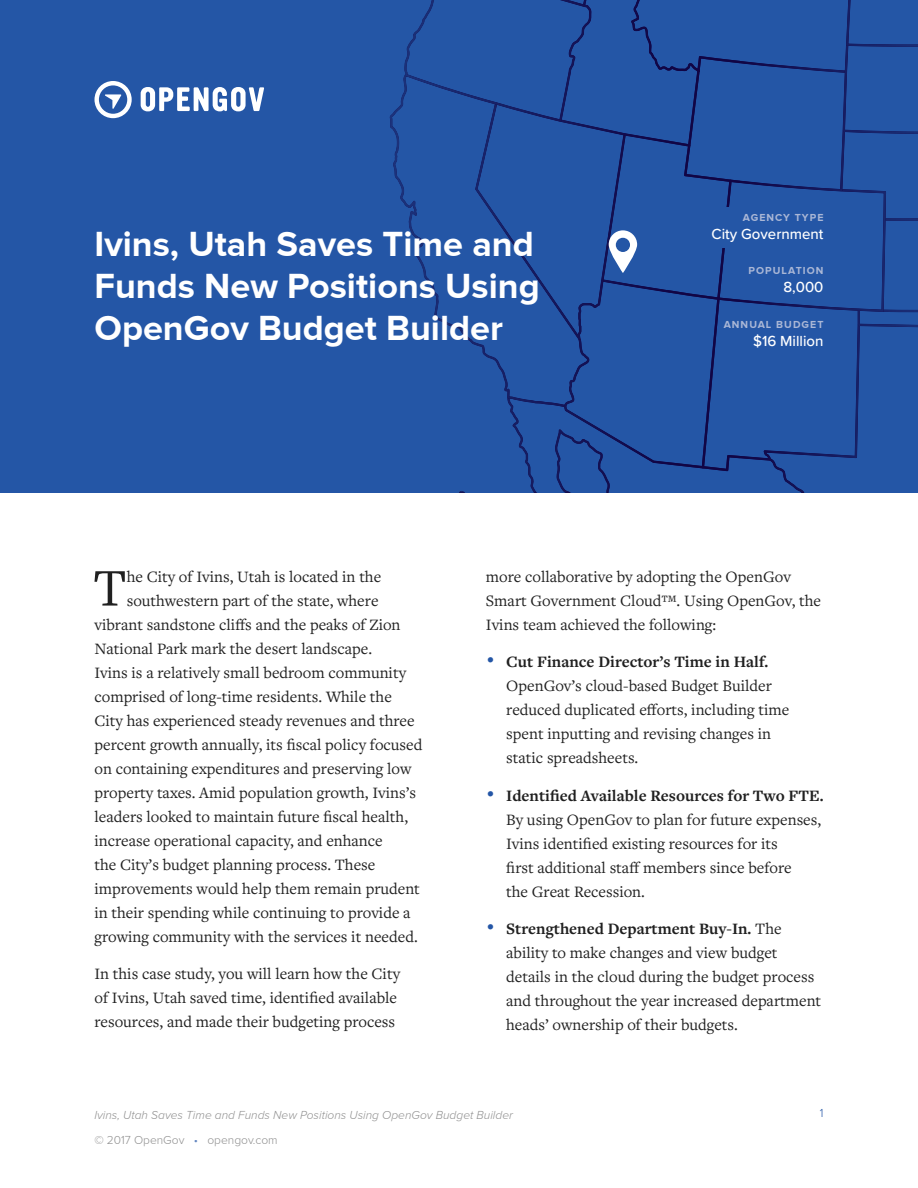
<style>
.page{position:relative;width:918px;height:1188px;background:#fff}
.page>*{position:absolute;margin:0;border:0;box-sizing:border-box;transform-origin:0 0}
.t1{font:54.9px "Freight Text Pro";color:#202020}
.t2{font:700 36px/42px "Proxima Nova";color:#fff}
.t3{font:16.5px/24px "Freight Text Pro";color:#202020}
.t4{font:500 15px "Proxima Nova";color:#fff}
.t5{font:italic 300 12px/25px "Proxima Nova";color:#8f8f8f}
.t6{font:300 12px "Proxima Nova";color:#2456a6}
.t7{font:700 10.5px "Proxima Nova";letter-spacing:.1em;color:#aab7d6}
.s1{font-family:"Merriweather";font-weight:700;font-size:21px;color:#2456a6}
.s2{font-weight:700}
.s3{font-style:normal}
.s4{font-style:normal;color:#6689c1}
</style>
<div class="page">
<div style="left:0;top:0;width:918px;height:492px;background:#2456a6"></div>
<img style="left:390px;top:77px;width:14px;height:126px">
<svg style="left:94px;top:81px;width:38px;height:37px"></svg>
<svg style="left:141px;top:87px;width:123px;height:24px"></svg>
<svg style="left:404px;top:0;width:514px;height:492px"></svg>
<div style="left:704px;top:208px;width:29px;height:40px;background:#2456a6"></div>
<h2 class="t2" style="left:94px;top:224px;width:447px">Ivins, Utah Saves Time and<br>Funds New Positions Using<br>OpenGov Budget Builder</h2>
<p class="t7" style="left:743px;top:211px;width:82px">AGENCY TYPE</p>
<p class="t4" style="left:712px;top:225px;width:113px">City Government</p>
<p class="t7" style="left:749px;top:265px;width:76px">POPULATION</p>
<p class="t4" style="left:783px;top:278px;width:42px">8,000</p>
<p class="t7" style="left:724px;top:319px;width:101px">ANNUAL BUDGET</p>
<p class="t4" style="left:753px;top:332px;width:72px">$16 Million</p>
<h1 class="t1" style="left:93px;top:552px;width:35px">T</h1>
<p class="t3" style="left:127px;top:564px;width:256px">he City of Ivins, Utah is located in the</p>
<p class="t3" style="left:127px;top:588px;width:253px">southwestern part of the state, where</p>
<p class="t3" style="left:95px;top:612px;width:308px">vibrant sandstone cliffs and the peaks of Zion</p>
<p class="t3" style="left:95px;top:636px;width:279px">National Park mark the desert landscape.</p>
<p class="t3" style="left:95px;top:660px;width:313px">Ivins is a relatively small bedroom community</p>
<p class="t3" style="left:95px;top:684px;width:299px">comprised of long-time residents. While the</p>
<p class="t3" style="left:95px;top:708px;width:322px">City has experienced steady revenues and three</p>
<p class="t3" style="left:95px;top:732px;width:329px">percent growth annually, its fiscal policy focused</p>
<p class="t3" style="left:95px;top:756px;width:319px">on containing expenditures and preserving low</p>
<p class="t3" style="left:95px;top:780px;width:323px">property taxes. Amid population growth, Ivins’s</p>
<p class="t3" style="left:95px;top:804px;width:315px">leaders looked to maintain future fiscal health,</p>
<p class="t3" style="left:95px;top:828px;width:290px">increase operational capacity, and enhance</p>
<p class="t3" style="left:95px;top:852px;width:282px">the City’s budget planning process. These</p>
<p class="t3" style="left:95px;top:876px;width:327px">improvements would help them remain prudent</p>
<p class="t3" style="left:95px;top:900px;width:318px">in their spending while continuing to provide a</p>
<p class="t3" style="left:95px;top:924px;width:325px">growing community with the services it needed.</p>
<p class="t3" style="left:95px;top:961px;width:307px">In this case study, you will learn how the City of Ivins, Utah saved time, identified available resources, and made their budgeting process</p>
<p class="t3" style="left:486px;top:564px;width:337px">more collaborative by adopting the OpenGov<br>Smart Government Cloud™. Using OpenGov, the<br>Ivins team achieved the following:</p>
<p class="t3" style="left:506px;top:649px;width:285px;text-indent:-20px"><span class="s1">•</span> <span class="s2">Cut Finance Director’s Time in Half.<br></span>OpenGov’s cloud-based Budget Builder reduced duplicated efforts, including time spent inputting and revising changes in static spreadsheets.</p>
<p class="t3" style="left:506px;top:783px;width:319px;text-indent:-20px"><span class="s1">•</span> <span class="s2">Identified Available Resources for Two FTE.<br></span>By using OpenGov to plan for future expenses, Ivins identified existing resources for its<br>first additional staff members since before<br>the Great Recession.</p>
<p class="t3" style="left:506px;top:916px;width:317px;text-indent:-20px"><span class="s1">•</span> <span class="s2">Strengthened Department Buy-In.</span> The ability to make changes and view budget details in the cloud during the budget process and throughout the year increased department heads’ ownership of their budgets.</p>
<p class="t5" style="left:94px;top:1103px;width:420px">Ivins, Utah Saves Time and Funds New Positions Using OpenGov Budget Builder <span class="s3">© 2017 OpenGov</span> <span class="s4">•</span> <span class="s3">opengov.com</span></p>
<p class="t6" style="left:820px;top:1106px;width:5px">1</p>
</div>
